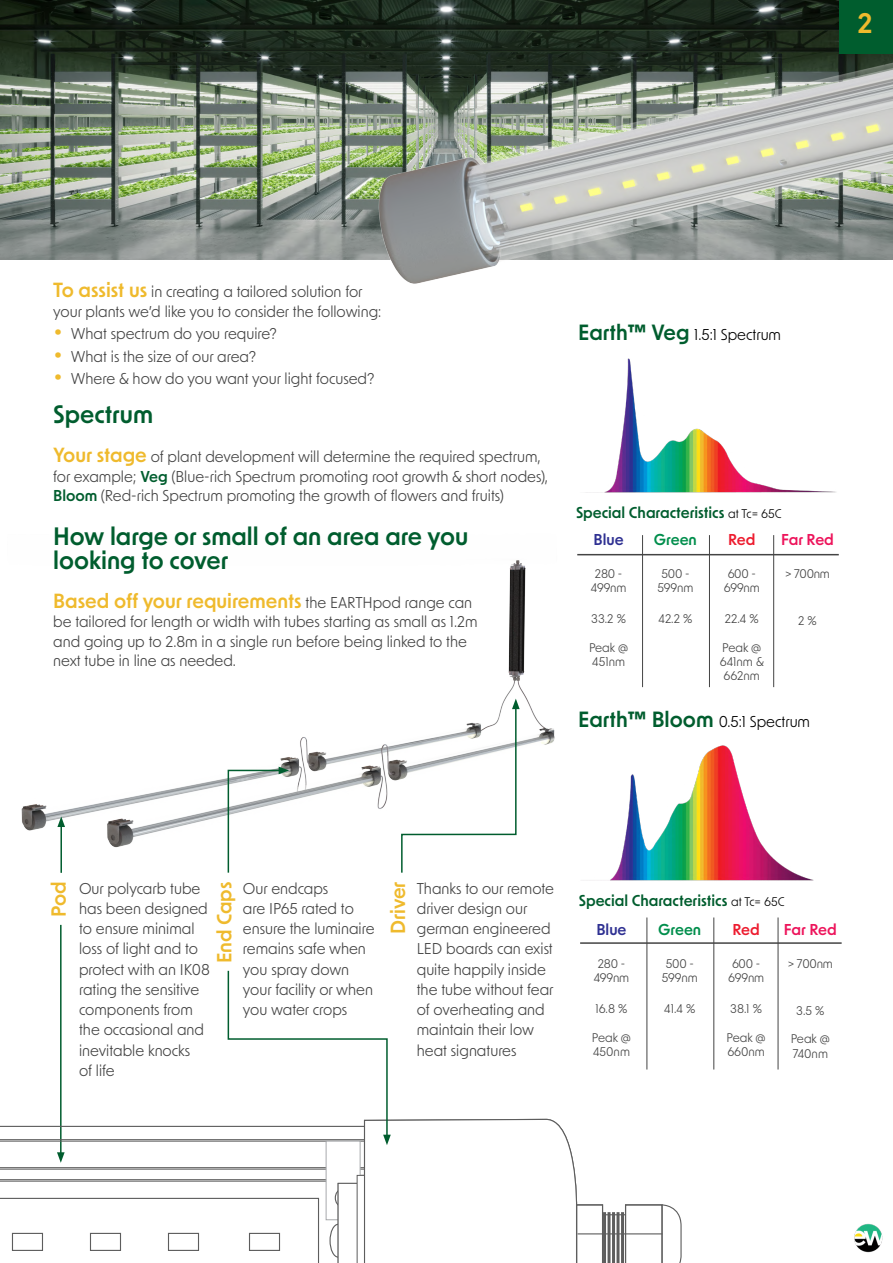
<style>
.page{position:relative;width:893px;height:1263px;background:#fff}
.page>*{position:absolute;margin:0;border:0;box-sizing:border-box;transform-origin:0 0}
.t1{font:600 27px "New Order";color:#efba2d}
.t2{font:600 24px/24px "New Order";color:#005d2e}
.t3{font:600 19.5px "New Order";color:#efba2d}
.t4{font:15px/20.2px "New Order";color:#444}
.t5{font:600 15px "New Order";color:#005d2e}
.t6{font:15px "New Order";color:#000}
.t7{font:600 15px "New Order";letter-spacing:-.005em;color:#ed145b}
.t8{font:600 15px "New Order";color:#008e4c}
.t9{font:600 15px "New Order";color:#2e3092}
.t10{font:600 15px "New Order";letter-spacing:-.015em;color:#ed1c2f}
.t11{font:12px "New Order";letter-spacing:-.02em;color:#444}
.t12{font:12px/14.4px "New Order";color:#444;text-align:center}
.s1{font-weight:600;font-size:19.5px;color:#efba2d}
.s2{font-size:30px;color:#efba2d}
.s3{font-weight:600;color:#005d2e}
.s4{font-weight:400;font-size:15px;color:#444}
.s5{font-weight:600;font-size:21px;color:#005d2e}
.s6{font-weight:400;font-size:12px;color:#000}
</style>
<div class="page">
<img style="left:21px;top:560px;width:534px;height:288px">
<img style="left:586px;top:375px;width:250px;height:118px">
<img style="left:583px;top:745px;width:231px;height:136px">
<hr style="left:577px;top:554px;width:262px;height:1px;background:#444">
<hr style="left:580px;top:942px;width:262px;height:2px;background:#444">
<hr style="left:642px;top:535px;width:1px;height:152px;background:#444">
<hr style="left:646px;top:917px;width:1px;height:152px;background:#444">
<hr style="left:709px;top:535px;width:1px;height:152px;background:#444">
<hr style="left:713px;top:917px;width:1px;height:152px;background:#444">
<hr style="left:773px;top:535px;width:1px;height:152px;background:#444">
<hr style="left:778px;top:917px;width:1px;height:152px;background:#444">
<img style="left:0;top:0;width:230px;height:259px">
<img style="left:230px;top:0;width:663px;height:375px">
<hr style="left:60px;top:925px;width:2px;height:229px;background:#005d2e">
<svg style="left:227px;top:767px;width:62px;height:106px"></svg>
<svg style="left:400px;top:699px;width:120px;height:174px"></svg>
<hr style="left:60px;top:825px;width:2px;height:48px;background:#005d2e">
<svg style="left:57px;top:816px;width:8px;height:11px"></svg>
<div style="left:840px;top:0;width:53px;height:53px;background:#005d2e"></div>
<svg style="left:0;top:969px;width:682px;height:294px"></svg>
<img style="left:854px;top:1223px;width:29px;height:30px">
<p class="t1" style="left:858px;top:6px;width:17px">2</p>
<p class="t4" style="left:53px;top:281px;width:330px;line-height:19.5px"><span class="s1">To assist us</span> in creating a tailored solution for your plants we’d like you to consider the following:</p>
<p class="t4" style="left:53px;top:323px;width:225px"><span class="s2">•</span> What spectrum do you require?</p>
<p class="t4" style="left:53px;top:346px;width:205px"><span class="s2">•</span> What is the size of our area?</p>
<p class="t4" style="left:53px;top:368px;width:323px"><span class="s2">•</span> Where &amp; how do you want your light focused?</p>
<p class="t2" style="left:53px;top:402px;width:101px">Spectrum</p>
<p class="t4" style="left:53px;top:446px;width:496px;line-height:19.5px"><span class="s1">Your stage</span> of plant development will determine the required spectrum, for example; <span class="s3">Veg</span> (Blue-rich Spectrum promoting root growth &amp; short nodes),<br><span class="s3">Bloom</span> (Red-rich Spectrum promoting the growth of flowers and fruits)</p>
<p class="t2" style="left:53px;top:523px;width:417px">How large or small of an area are you looking to cover</p>
<p class="t3" style="left:53px;top:588px;width:421px">Based off your requirements <span class="s4">the EARTHpod range can</span></p>
<p class="t4" style="left:53px;top:611px;width:426px;line-height:19.5px">be tailored for length or width with tubes starting as small as 1.2m and going up to 2.8m in a single run before being linked to the next tube in line as needed.</p>
<p class="t6" style="left:578px;top:324px;width:204px"><span class="s5">Earth™ Veg</span> 1.5:1 Spectrum</p>
<p class="t5" style="left:576px;top:503px;width:207px">Special Characteristics <span class="s6">at Tc= 65C</span></p>
<p class="t9" style="left:594px;top:530px;width:32px">Blue</p>
<p class="t11" style="left:595px;top:566px;width:29px">280 -</p>
<p class="t11" style="left:591px;top:580px;width:37px">499nm</p>
<p class="t11" style="left:591px;top:611px;width:36px">33.2 %</p>
<p class="t11" style="left:589px;top:639px;width:41px">Peak @</p>
<p class="t11" style="left:592px;top:654px;width:34px">451nm</p>
<p class="t8" style="left:654px;top:530px;width:44px">Green</p>
<p class="t11" style="left:661px;top:566px;width:29px">500 -</p>
<p class="t11" style="left:657px;top:580px;width:37px">599nm</p>
<p class="t11" style="left:658px;top:611px;width:35px">42.2 %</p>
<p class="t10" style="left:728px;top:530px;width:29px">Red</p>
<p class="t11" style="left:728px;top:566px;width:30px">600 -</p>
<p class="t11" style="left:724px;top:580px;width:37px">699nm</p>
<p class="t11" style="left:725px;top:611px;width:35px">22.4 %</p>
<p class="t11" style="left:722px;top:639px;width:41px">Peak @</p>
<p class="t12" style="left:720px;top:654px;width:46px">641nm &amp;<br>662nm</p>
<p class="t7" style="left:781px;top:530px;width:54px">Far Red</p>
<p class="t11" style="left:785px;top:566px;width:46px">&gt; 700nm</p>
<p class="t11" style="left:798px;top:612px;width:20px">2 %</p>
<p class="t6" style="left:578px;top:712px;width:233px"><span class="s5">Earth™ Bloom</span> 0.5:1 Spectrum</p>
<p class="t3" style="left:46px;top:917px;width:37px;rotate:-90deg">Pod</p>
<p class="t3" style="left:212px;top:963px;width:83px;rotate:-90deg">End Caps</p>
<p class="t3" style="left:385px;top:934px;width:54px;rotate:-90deg">Driver</p>
<p class="t4" style="left:79px;top:877px;width:132px">Our polycarb tube has been designed to ensure minimal loss of light and to protect with an IK08 rating the sensitive components from the occasional and inevitable knocks<br>of life</p>
<p class="t4" style="left:417px;top:877px;width:139px">Thanks to our remote driver design our german engineered<br>LED boards can exist quite happily inside the tube without fear of overheating and maintain their low heat signatures</p>
<p class="t4" style="left:243px;top:877px;width:133px">Our endcaps<br>are IP65 rated to ensure the luminaire remains safe when you spray down your facility or when you water crops</p>
<p class="t5" style="left:579px;top:891px;width:207px">Special Characteristics <span class="s6">at Tc= 65C</span></p>
<p class="t9" style="left:596px;top:920px;width:32px">Blue</p>
<p class="t11" style="left:598px;top:955px;width:29px">280 -</p>
<p class="t11" style="left:594px;top:970px;width:37px">499nm</p>
<p class="t11" style="left:595px;top:1000px;width:34px">16.8 %</p>
<p class="t11" style="left:592px;top:1029px;width:41px">Peak @</p>
<p class="t11" style="left:593px;top:1044px;width:38px">450nm</p>
<p class="t8" style="left:658px;top:920px;width:44px">Green</p>
<p class="t11" style="left:666px;top:955px;width:29px">500 -</p>
<p class="t11" style="left:662px;top:970px;width:37px">599nm</p>
<p class="t11" style="left:664px;top:1000px;width:33px">41.4 %</p>
<p class="t10" style="left:732px;top:920px;width:29px">Red</p>
<p class="t11" style="left:732px;top:955px;width:30px">600 -</p>
<p class="t11" style="left:728px;top:970px;width:37px">699nm</p>
<p class="t11" style="left:730px;top:1000px;width:33px">38.1 %</p>
<p class="t11" style="left:726px;top:1029px;width:41px">Peak @</p>
<p class="t11" style="left:727px;top:1044px;width:39px">660nm</p>
<p class="t7" style="left:784px;top:920px;width:54px">Far Red</p>
<p class="t11" style="left:788px;top:955px;width:46px">&gt; 700nm</p>
<p class="t11" style="left:796px;top:1002px;width:30px">3.5 %</p>
<p class="t12" style="left:791px;top:1031px;width:41px;text-align:left">Peak @<br>740nm</p>
</div>
